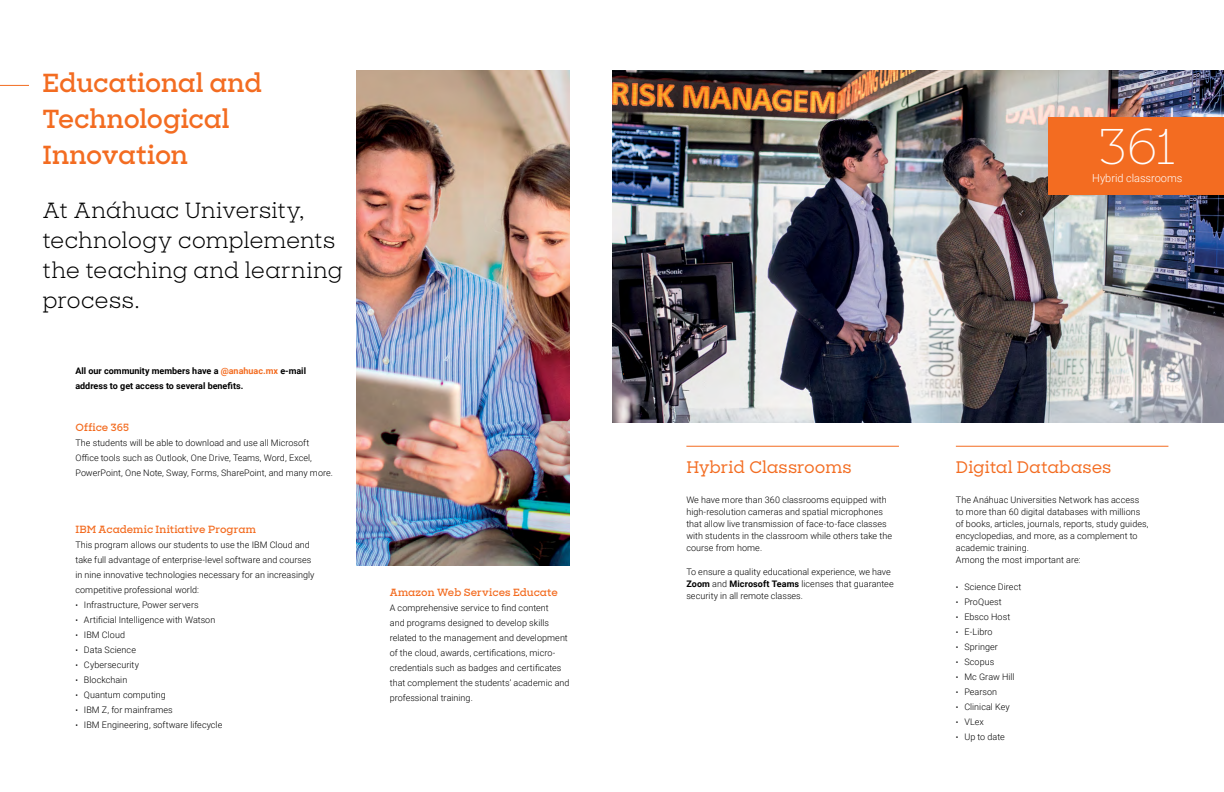
<style>
.page{position:relative;width:1224px;height:792px;background:#fff}
.page>*{position:absolute;margin:0;border:0;box-sizing:border-box;transform-origin:0 0}
.t1{font:300 48px "Sharp Slab";color:#fff}
.t2{font:600 25px/36px "Sharp Slab";letter-spacing:-.005em;color:#f36c21}
.t3{font:21px/30px "Sharp Slab";letter-spacing:-.01em;color:#000}
.t4{font:500 16px "Sharp Slab";color:#f36c21}
.t5{font:300 11px "Roboto";letter-spacing:-.005em;color:#fff}
.t6{font:600 10px "Sharp Slab";letter-spacing:.01em;color:#f36c21}
.t7{font:300 9px/12px "Roboto";letter-spacing:.005em;color:#000}
.t8{font:700 9px/15px "Roboto";color:#000}
.s1{color:#f36c21}
.s2{font-size:8px}
.s3{font-weight:700}
</style>
<div class="page">
<img style="left:613px;top:71px;width:611px;height:352px">
<div style="left:1049px;top:117px;width:175px;height:78px;background:#f36c21"></div>
<hr style="left:686px;top:446px;width:213px;height:1px;background:#f36c21">
<hr style="left:956px;top:446px;width:212px;height:1px;background:#f36c21">
<svg style="left:0;top:85px;width:29px;height:1px"></svg>
<img style="left:357px;top:71px;width:212px;height:495px">
<h2 class="t2" style="left:43px;top:64px;width:221px">Educational and<br>Technological<br>Innovation</h2>
<h3 class="t3" style="left:43px;top:195px;width:302px">At Anáhuac University, technology complements the teaching and learning process.</h3>
<p class="t8" style="left:75px;top:363px;width:232px">All our community members have a <span class="s1">@anahuac.mx</span> e-mail address to get access to several benefits.</p>
<p class="t6" style="left:75px;top:420px;width:55px">Office 365</p>
<p class="t7" style="left:75px;top:435px;width:259px;line-height:15px">The students will be able to download and use all Microsoft<br>Office tools such as Outlook, One Drive, Teams, Word, Excel,<br>PowerPoint, One Note, Sway, Forms, SharePoint, and many more.</p>
<p class="t6" style="left:75px;top:522px;width:182px">IBM Academic Initiative Program</p>
<p class="t7" style="left:75px;top:537px;width:241px;line-height:15px">This program allows our students to use the IBM Cloud and take full advantage of enterprise-level software and courses in nine innovative technologies necessary for an increasingly competitive professional world:</p>
<p class="t7" style="left:75px;top:598px;width:125px"><span class="s2">•</span> Infrastructure, Power servers</p>
<p class="t7" style="left:75px;top:613px;width:141px"><span class="s2">•</span> Artificial Intelligence with Watson</p>
<p class="t7" style="left:75px;top:628px;width:51px"><span class="s2">•</span> IBM Cloud</p>
<p class="t7" style="left:75px;top:643px;width:62px"><span class="s2">•</span> Data Science</p>
<p class="t7" style="left:75px;top:658px;width:65px"><span class="s2">•</span> Cybersecurity</p>
<p class="t7" style="left:75px;top:673px;width:53px"><span class="s2">•</span> Blockchain</p>
<p class="t7" style="left:75px;top:688px;width:92px"><span class="s2">•</span> Quantum computing</p>
<p class="t7" style="left:75px;top:703px;width:99px"><span class="s2">•</span> IBM Z, for mainframes</p>
<p class="t7" style="left:75px;top:718px;width:148px"><span class="s2">•</span> IBM Engineering, software lifecycle</p>
<p class="t6" style="left:390px;top:585px;width:169px">Amazon Web Services Educate</p>
<p class="t7" style="left:390px;top:600px;width:181px;line-height:15px">A comprehensive service to find content<br>and programs designed to develop skills related to the management and development of the cloud, awards, certifications, micro&shy;credentials such as badges and certificates that complement the students’ academic and professional training.</p>
<h1 class="t1" style="left:1098px;top:113px;width:80px">361</h1>
<p class="t5" style="left:1092px;top:170px;width:92px">Hybrid classrooms</p>
<h3 class="t4" style="left:686px;top:456px;width:167px">Hybrid Classrooms</h3>
<h3 class="t4" style="left:956px;top:456px;width:157px">Digital Databases</h3>
<p class="t7" style="left:686px;top:493px;width:207px">We have more than 360 classrooms equipped with high-resolution cameras and spatial microphones that allow live transmission of face-to-face classes with students in the classroom while others take the course from home.</p>
<p class="t7" style="left:686px;top:565px;width:209px">To ensure a quality educational experience, we have<br><span class="s3">Zoom</span> and <span class="s3">Microsoft Teams</span> licenses that guarantee security in all remote classes.</p>
<p class="t7" style="left:956px;top:493px;width:194px">The Anáhuac Universities Network has access to more than 60 digital databases with millions of books, articles, journals, reports, study guides, encyclopedias, and more, as a complement to academic training.<br>Among the most important are:</p>
<p class="t7" style="left:956px;top:580px;width:67px"><span class="s2">•</span> Science Direct</p>
<p class="t7" style="left:956px;top:595px;width:47px"><span class="s2">•</span> ProQuest</p>
<p class="t7" style="left:956px;top:610px;width:56px"><span class="s2">•</span> Ebsco Host</p>
<p class="t7" style="left:956px;top:625px;width:38px"><span class="s2">•</span> E-Libro</p>
<p class="t7" style="left:956px;top:640px;width:44px"><span class="s2">•</span> Springer</p>
<p class="t7" style="left:956px;top:655px;width:40px"><span class="s2">•</span> Scopus</p>
<p class="t7" style="left:956px;top:670px;width:60px"><span class="s2">•</span> Mc Graw Hill</p>
<p class="t7" style="left:956px;top:685px;width:43px"><span class="s2">•</span> Pearson</p>
<p class="t7" style="left:956px;top:700px;width:55px"><span class="s2">•</span> Clinical Key</p>
<p class="t7" style="left:956px;top:715px;width:30px"><span class="s2">•</span> VLex</p>
<p class="t7" style="left:956px;top:730px;width:50px"><span class="s2">•</span> Up to date</p>
</div>
